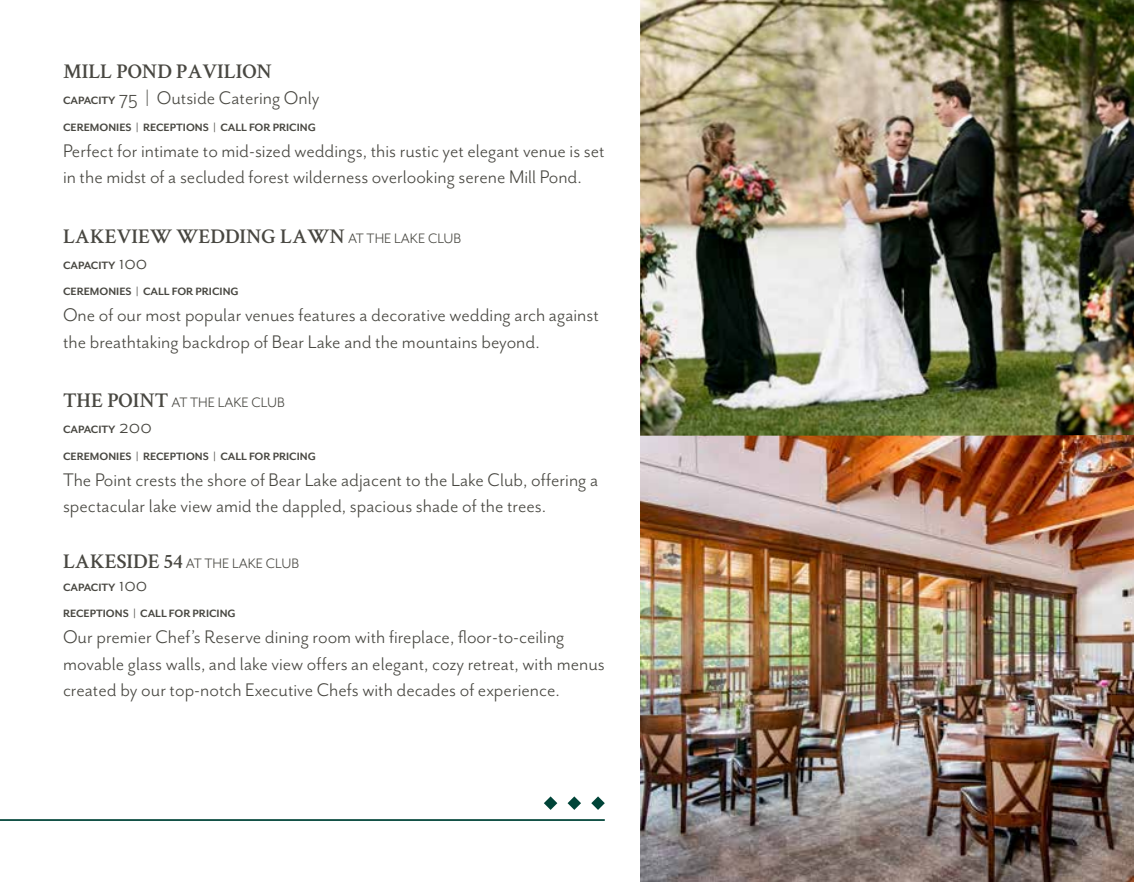
<style>
.page{position:relative;width:1134px;height:882px;background:#fff}
.page>*{position:absolute;margin:0;border:0;box-sizing:border-box;transform-origin:0 0}
.t1{font:21px/26.2px "Mr Eaves San OT";color:#484741}
.t2{font:600 21px "Crimson Text";color:#484741}
.t3{font:15.75px "Mr Eaves San OT";color:#484741}
.t4{font:700 12.25px/26.2px "Mr Eaves San OT";color:#484741}
.s1{font-weight:700;font-size:12.25px}
.s2{font-family:"Mr Eaves San OT";font-weight:400;font-size:15.75px}
.s3{font-weight:400;font-size:21px}
.s4{font-family:"Crimson Text";font-weight:600;font-size:21px}
</style>
<div class="page">
<img style="left:640px;top:0;width:494px;height:882px">
<hr style="left:0;top:819px;width:605px;height:2px;background:#004438">
<svg style="left:591px;top:796px;width:14px;height:14px"></svg>
<svg style="left:568px;top:796px;width:13px;height:14px"></svg>
<svg style="left:544px;top:796px;width:13px;height:14px"></svg>
<p class="t2" style="left:63px;top:57px;width:211px">MILL POND PAVILION</p>
<p class="t1" style="left:63px;top:85px;width:258px"><span class="s1">CAPACITY</span> 75 | Outside Catering Only</p>
<p class="t4" style="left:63px;top:114px;width:254px">CEREMONIES | RECEPTIONS | CALL FOR PRICING</p>
<p class="t1" style="left:63px;top:138px;width:543px">Perfect for intimate to mid-sized weddings, this rustic yet elegant venue is set in the midst of a secluded forest wilderness overlooking serene Mill Pond.</p>
<p class="t2" style="left:63px;top:221px;width:400px">LAKEVIEW WEDDING LAWN <span class="s2">AT THE LAKE CLUB</span></p>
<p class="t4" style="left:63px;top:252px;width:177px">CAPACITY <span class="s3">100<br></span>CEREMONIES | CALL FOR PRICING</p>
<p class="t1" style="left:63px;top:302px;width:537px">One of our most popular venues features a decorative wedding arch against the breathtaking backdrop of Bear Lake and the mountains beyond.</p>
<p class="t3" style="left:63px;top:394px;width:223px"><span class="s4">THE POINT</span> AT THE LAKE CLUB</p>
<p class="t4" style="left:63px;top:417px;width:254px">CAPACITY <span class="s3">200<br></span>CEREMONIES | RECEPTIONS | CALL FOR PRICING</p>
<p class="t1" style="left:63px;top:467px;width:537px">The Point crests the shore of Bear Lake adjacent to the Lake Club, offering a spectacular lake view amid the dappled, spacious shade of the trees.</p>
<p class="t3" style="left:63px;top:555px;width:238px"><span class="s4">LAKESIDE 54</span> AT THE LAKE CLUB</p>
<p class="t4" style="left:63px;top:574px;width:174px">CAPACITY <span class="s3">100<br></span>RECEPTIONS | CALL FOR PRICING</p>
<p class="t1" style="left:63px;top:624px;width:543px">Our premier Chef’s Reserve dining room with fireplace, floor-to-ceiling movable glass walls, and lake view offers an elegant, cozy retreat, with menus created by our top-notch Executive Chefs with decades of experience.</p>
</div>
